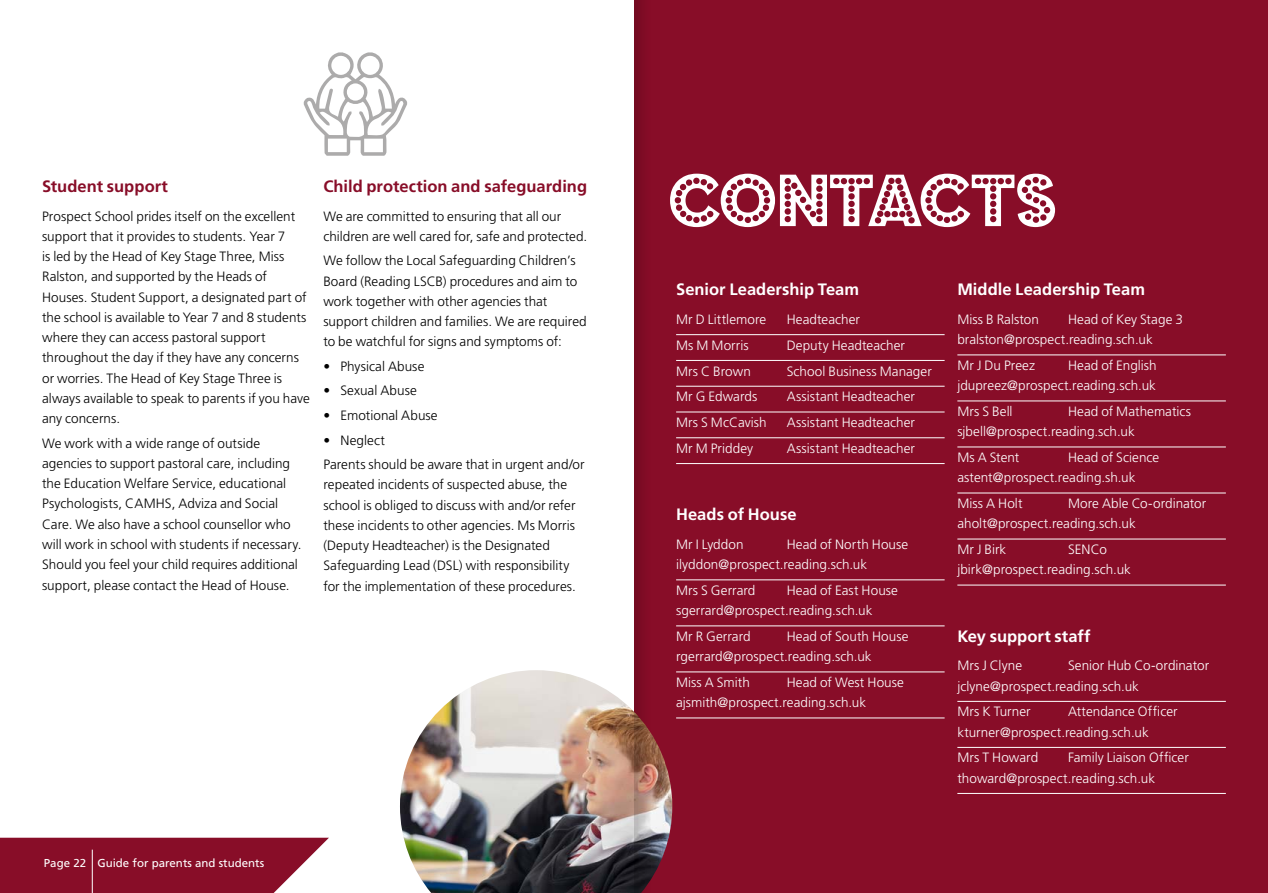
<style>
.page{position:relative;width:1268px;height:893px;background:#fff}
.page>*{position:absolute;margin:0;border:0;box-sizing:border-box;transform-origin:0 0}
.t1{font:81.75px "Budmo Jiggler";letter-spacing:-.015em;color:#fff}
.t2{font:700 16.5px "Frutiger";color:#fff}
.t3{font:700 16.5px "Frutiger";color:#880d28}
.t4{font:300 13.5px/20.2px "Frutiger";letter-spacing:.005em;color:#000}
.t5{font:300 13.5px/20.2px "Frutiger";letter-spacing:.005em;color:#fff}
.t6{font:11.55px "Frutiger";color:#fff}
.t7{font:10.5px "Open Sans";color:#fff}
</style>
<div class="page">
<svg style="left:0;top:838px;width:329px;height:55px;background:#912039"></svg>
<hr style="left:92px;top:850px;width:1px;height:43px;background:#fff">
<div style="left:634px;top:0;width:633px;height:893px;background:#880d28"></div>
<hr style="left:676px;top:334px;width:268px;height:1px;background:#fff">
<hr style="left:676px;top:360px;width:268px;height:1px;background:#fff">
<hr style="left:676px;top:386px;width:268px;height:1px;background:#fff">
<hr style="left:676px;top:412px;width:268px;height:1px;background:#fff">
<hr style="left:676px;top:437px;width:268px;height:1px;background:#fff">
<hr style="left:676px;top:463px;width:268px;height:1px;background:#fff">
<hr style="left:676px;top:580px;width:268px;height:1px;background:#fff">
<hr style="left:676px;top:626px;width:268px;height:1px;background:#fff">
<hr style="left:676px;top:672px;width:268px;height:1px;background:#fff">
<hr style="left:676px;top:718px;width:268px;height:1px;background:#fff">
<hr style="left:957px;top:355px;width:268px;height:1px;background:#fff">
<hr style="left:957px;top:401px;width:268px;height:1px;background:#fff">
<hr style="left:957px;top:447px;width:268px;height:1px;background:#fff">
<hr style="left:957px;top:493px;width:268px;height:1px;background:#fff">
<hr style="left:957px;top:539px;width:268px;height:1px;background:#fff">
<hr style="left:957px;top:585px;width:268px;height:1px;background:#fff">
<hr style="left:957px;top:701px;width:268px;height:1px;background:#fff">
<hr style="left:957px;top:747px;width:268px;height:1px;background:#fff">
<hr style="left:957px;top:793px;width:268px;height:1px;background:#fff">
<svg style="left:304px;top:52px;width:103px;height:104px"></svg>
<img style="left:400px;top:670px;width:272px;height:223px">
<svg style="left:634px;top:0;width:23px;height:893px"></svg>
<p class="t3" style="left:42px;top:177px;width:127px">Student support</p>
<p class="t4" style="left:42px;top:206px;width:269px">Prospect School prides itself on the excellent support that it provides to students. Year 7<br>is led by the Head of Key Stage Three, Miss Ralston, and supported by the Heads of Houses. Student Support, a designated part of the school is available to Year 7 and 8 students where they can access pastoral support throughout the day if they have any concerns or worries. The Head of Key Stage Three is always available to speak to parents if you have any concerns.</p>
<p class="t4" style="left:42px;top:433px;width:261px">We work with a wide range of outside agencies to support pastoral care, including the Education Welfare Service, educational Psychologists, CAMHS, Adviza and Social Care. We also have a school counsellor who will work in school with students if necessary.<br>Should you feel your child requires additional support, please contact the Head of House.</p>
<p class="t3" style="left:323px;top:177px;width:265px">Child protection and safeguarding</p>
<p class="t4" style="left:323px;top:206px;width:265px">We are committed to ensuring that all our children are well cared for, safe and protected.</p>
<p class="t4" style="left:323px;top:251px;width:265px">We follow the Local Safeguarding Children’s Board (Reading LSCB) procedures and aim to work together with other agencies that support children and families. We are required to be watchful for signs and symptoms of:</p>
<p class="t4" style="left:323px;top:356px;width:102px">• Physical Abuse</p>
<p class="t4" style="left:323px;top:381px;width:95px">• Sexual Abuse</p>
<p class="t4" style="left:323px;top:405px;width:116px">• Emotional Abuse</p>
<p class="t4" style="left:323px;top:428px;width:263px;line-height:24.5px">• Neglect<br>Parents should be aware that in urgent and/or</p>
<p class="t4" style="left:323px;top:474px;width:254px">repeated incidents of suspected abuse, the school is obliged to discuss with and/or refer these incidents to other agencies. Ms Morris (Deputy Headteacher) is the Designated Safeguarding Lead (DSL) with responsibility for the implementation of these procedures.</p>
<p class="t7" style="left:112px;top:853px;width:123px">@prospectschoolreading</p>
<p class="t6" style="left:44px;top:856px;width:222px">Page 22 Guide for parents and students</p>
<h1 class="t1" style="left:668px;top:154px;width:390px">CONTACTS</h1>
<p class="t2" style="left:676px;top:280px;width:184px">Senior Leadership Team</p>
<p class="t5" style="left:676px;top:309px;width:92px">Mr D Littlemore</p>
<p class="t5" style="left:786px;top:309px;width:75px">Headteacher</p>
<p class="t5" style="left:676px;top:335px;width:74px">Ms M Morris</p>
<p class="t5" style="left:786px;top:335px;width:120px">Deputy Headteacher</p>
<p class="t5" style="left:676px;top:361px;width:76px">Mrs C Brown</p>
<p class="t5" style="left:786px;top:361px;width:147px">School Business Manager</p>
<p class="t5" style="left:676px;top:386px;width:83px">Mr G Edwards</p>
<p class="t5" style="left:786px;top:386px;width:130px">Assistant Headteacher</p>
<p class="t5" style="left:676px;top:412px;width:92px">Mrs S McCavish</p>
<p class="t5" style="left:786px;top:412px;width:130px">Assistant Headteacher</p>
<p class="t5" style="left:676px;top:438px;width:79px">Mr M Priddey</p>
<p class="t5" style="left:786px;top:438px;width:130px">Assistant Headteacher</p>
<p class="t2" style="left:676px;top:505px;width:122px">Heads of House</p>
<p class="t5" style="left:676px;top:534px;width:69px">Mr I Lyddon</p>
<p class="t5" style="left:676px;top:534px;width:233px;text-indent:111px">Head of North House ilyddon@prospect.reading.sch.uk</p>
<p class="t5" style="left:676px;top:580px;width:81px">Mrs S Gerrard</p>
<p class="t5" style="left:676px;top:580px;width:223px;text-indent:111px">Head of East House sgerrard@prospect.reading.sch.uk</p>
<p class="t5" style="left:676px;top:626px;width:76px">Mr R Gerrard</p>
<p class="t5" style="left:676px;top:626px;width:234px;text-indent:111px">Head of South House rgerrard@prospect.reading.sch.uk</p>
<p class="t5" style="left:676px;top:672px;width:75px">Miss A Smith</p>
<p class="t5" style="left:676px;top:672px;width:229px;text-indent:111px">Head of West House ajsmith@prospect.reading.sch.uk</p>
<p class="t2" style="left:957px;top:280px;width:189px">Middle Leadership Team</p>
<p class="t5" style="left:957px;top:309px;width:83px">Miss B Ralston</p>
<p class="t5" style="left:957px;top:309px;width:227px;text-indent:111px">Head of Key Stage 3 bralston@prospect.reading.sch.uk</p>
<p class="t5" style="left:957px;top:355px;width:79px">Mr J Du Preez</p>
<p class="t5" style="left:957px;top:355px;width:201px;text-align:right">Head of English jdupreez@prospect.reading.sch.uk</p>
<p class="t5" style="left:957px;top:401px;width:57px">Mrs S Bell</p>
<p class="t5" style="left:957px;top:401px;width:235px;text-indent:111px">Head of Mathematics sjbell@prospect.reading.sch.uk</p>
<p class="t5" style="left:957px;top:447px;width:63px">Ms A Stent</p>
<p class="t5" style="left:957px;top:447px;width:203px;text-indent:111px">Head of Science astent@prospect.reading.sh.uk</p>
<p class="t5" style="left:957px;top:493px;width:67px">Miss A Holt</p>
<p class="t5" style="left:957px;top:493px;width:250px;text-indent:111px">More Able Co-ordinator aholt@prospect.reading.sch.uk</p>
<p class="t5" style="left:957px;top:539px;width:50px">Mr J Birk</p>
<p class="t5" style="left:957px;top:539px;width:175px;text-indent:111px">SENCo jbirk@prospect.reading.sch.uk</p>
<p class="t2" style="left:957px;top:626px;width:135px">Key support staff</p>
<p class="t5" style="left:957px;top:656px;width:66px">Mrs J Clyne</p>
<p class="t5" style="left:957px;top:656px;width:253px;text-indent:111px">Senior Hub Co-ordinator jclyne@prospect.reading.sch.uk</p>
<p class="t5" style="left:957px;top:702px;width:75px">Mrs K Turner</p>
<p class="t5" style="left:957px;top:702px;width:222px;text-indent:111px">Attendance Officer kturner@prospect.reading.sch.uk</p>
<p class="t5" style="left:957px;top:748px;width:82px">Mrs T Howard</p>
<p class="t5" style="left:957px;top:748px;width:233px;text-indent:111px">Family Liaison Officer thoward@prospect.reading.sch.uk</p>
</div>
